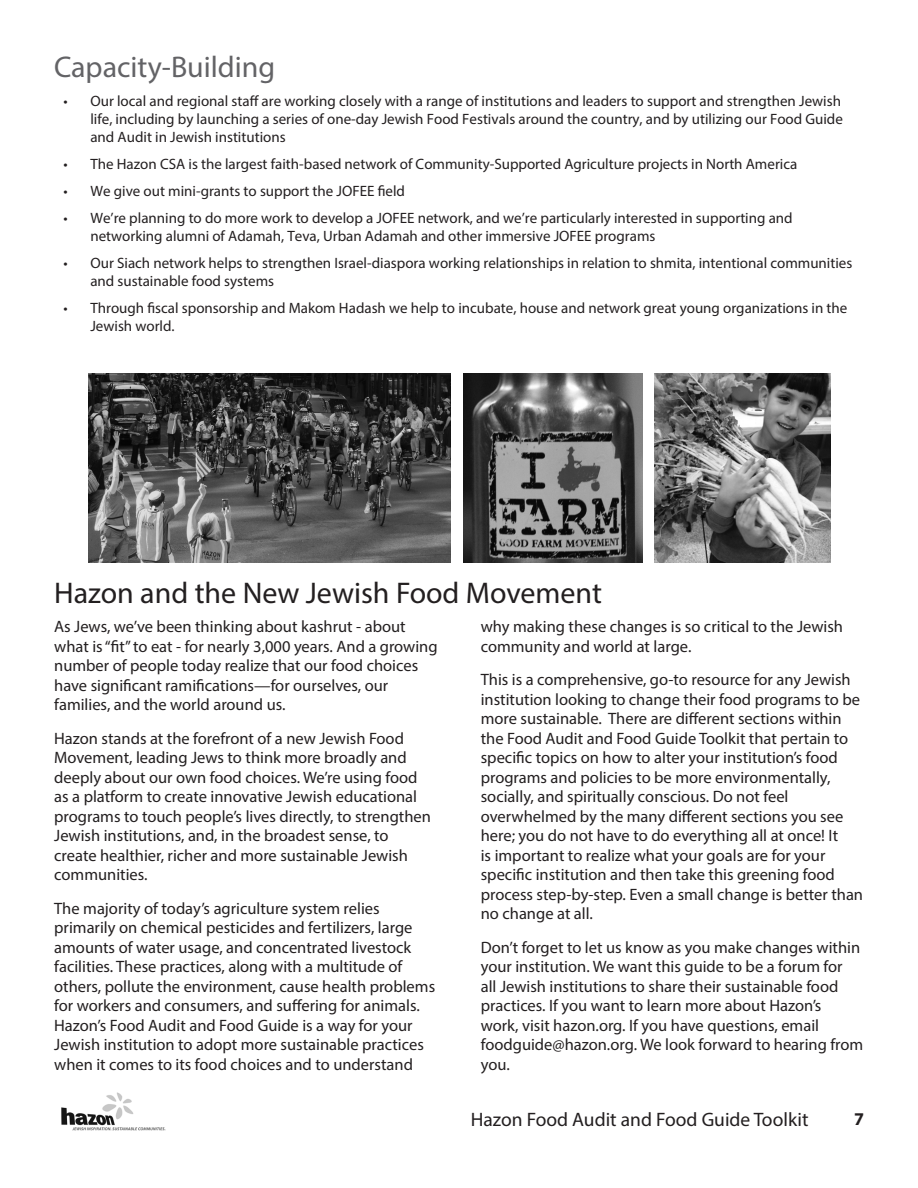
<style>
.page{position:relative;width:918px;height:1188px;background:#fff}
.page>*{position:absolute;margin:0;border:0;box-sizing:border-box;transform-origin:0 0}
.abouthazonpage{font:30px "Myriad Pro";color:#231f20}
.abouthazonpage-2{font:30px "Myriad Pro";color:#636366}
.t1{font:19.5px "Myriad Pro";color:#231f20}
.t2{font:700 18px "Myriad Pro";color:#231f20}
.t3{font:16.5px/19.5px "Myriad Pro";color:#231f20}
.t4{font:15px/18px "Myriad Pro";color:#231f20}
</style>
<div class="page">
<img style="left:61px;top:1092px;width:105px;height:39px">
<img style="left:88px;top:374px;width:363px;height:189px">
<img style="left:463px;top:374px;width:179px;height:189px">
<img style="left:655px;top:374px;width:175px;height:189px">
<p class="abouthazonpage-2" style="left:54px;top:48px;width:223px">Capacity-Building</p>
<p class="t4" style="left:90px;top:92px;width:754px;text-indent:-27px">• Our local and regional staff are working closely with a range of institutions and leaders to support and strengthen Jewish life, including by launching a series of one-day Jewish Food Festivals around the country, and by utilizing our Food Guide and Audit in Jewish institutions</p>
<p class="t4" style="left:63px;top:155px;width:735px">• The Hazon CSA is the largest faith-based network of Community-Supported Agriculture projects in North America</p>
<p class="t4" style="left:63px;top:182px;width:343px">• We give out mini-grants to support the JOFEE field</p>
<p class="t4" style="left:90px;top:209px;width:704px;text-indent:-27px">• We’re planning to do more work to develop a JOFEE network, and we’re particularly interested in supporting and networking alumni of Adamah, Teva, Urban Adamah and other immersive JOFEE programs</p>
<p class="t4" style="left:90px;top:254px;width:764px;text-indent:-27px">• Our Siach network helps to strengthen Israel-diaspora working relationships in relation to shmita, intentional communities and sustainable food systems</p>
<p class="t4" style="left:90px;top:299px;width:758px;text-indent:-27px">• Through fiscal sponsorship and Makom Hadash we help to incubate, house and network great young organizations in the<br>Jewish world.</p>
<p class="abouthazonpage" style="left:54px;top:574px;width:549px">Hazon and the New Jewish Food Movement</p>
<p class="t3" style="left:54px;top:617px;width:385px">As Jews, we’ve been thinking about kashrut - about what is “fit” to eat - for nearly 3,000 years. And a growing number of people today realize that our food choices have significant ramifications—for ourselves, our families, and the world around us.</p>
<p class="t3" style="left:54px;top:728px;width:378px">Hazon stands at the forefront of a new Jewish Food Movement, leading Jews to think more broadly and deeply about our own food choices. We’re using food as a platform to create innovative Jewish educational programs to touch people’s lives directly, to strengthen Jewish institutions, and, in the broadest sense, to create healthier, richer and more sustainable Jewish communities.</p>
<p class="t3" style="left:54px;top:898px;width:382px">The majority of today’s agriculture system relies primarily on chemical pesticides and fertilizers, large amounts of water usage, and concentrated livestock facilities. These practices, along with a multitude of others, pollute the environment, cause health problems for workers and consumers, and suffering for animals.<br>Hazon’s Food Audit and Food Guide is a way for your Jewish institution to adopt more sustainable practices when it comes to its food choices and to understand</p>
<p class="t3" style="left:481px;top:617px;width:364px">why making these changes is so critical to the Jewish community and world at large.</p>
<p class="t3" style="left:481px;top:670px;width:384px">This is a comprehensive, go-to resource for any Jewish institution looking to change their food programs to be more sustainable. There are different sections within the Food Audit and Food Guide Toolkit that pertain to specific topics on how to alter your institution’s food programs and policies to be more environmentally, socially, and spiritually conscious. Do not feel overwhelmed by the many different sections you see here; you do not have to do everything all at once! It<br>is important to realize what your goals are for your specific institution and then take this greening food process step-by-step. Even a small change is better than no change at all.</p>
<p class="t3" style="left:481px;top:937px;width:384px">Don’t forget to let us know as you make changes within your institution. We want this guide to be a forum for<br>all Jewish institutions to share their sustainable food practices. If you want to learn more about Hazon’s work, visit hazon.org. If you have questions, email foodguide@hazon.org. We look forward to hearing from you.</p>
<p class="t1" style="left:471px;top:1107px;width:339px">Hazon Food Audit and Food Guide Toolkit</p>
<p class="t2" style="left:854px;top:1107px;width:11px">7</p>
</div>
